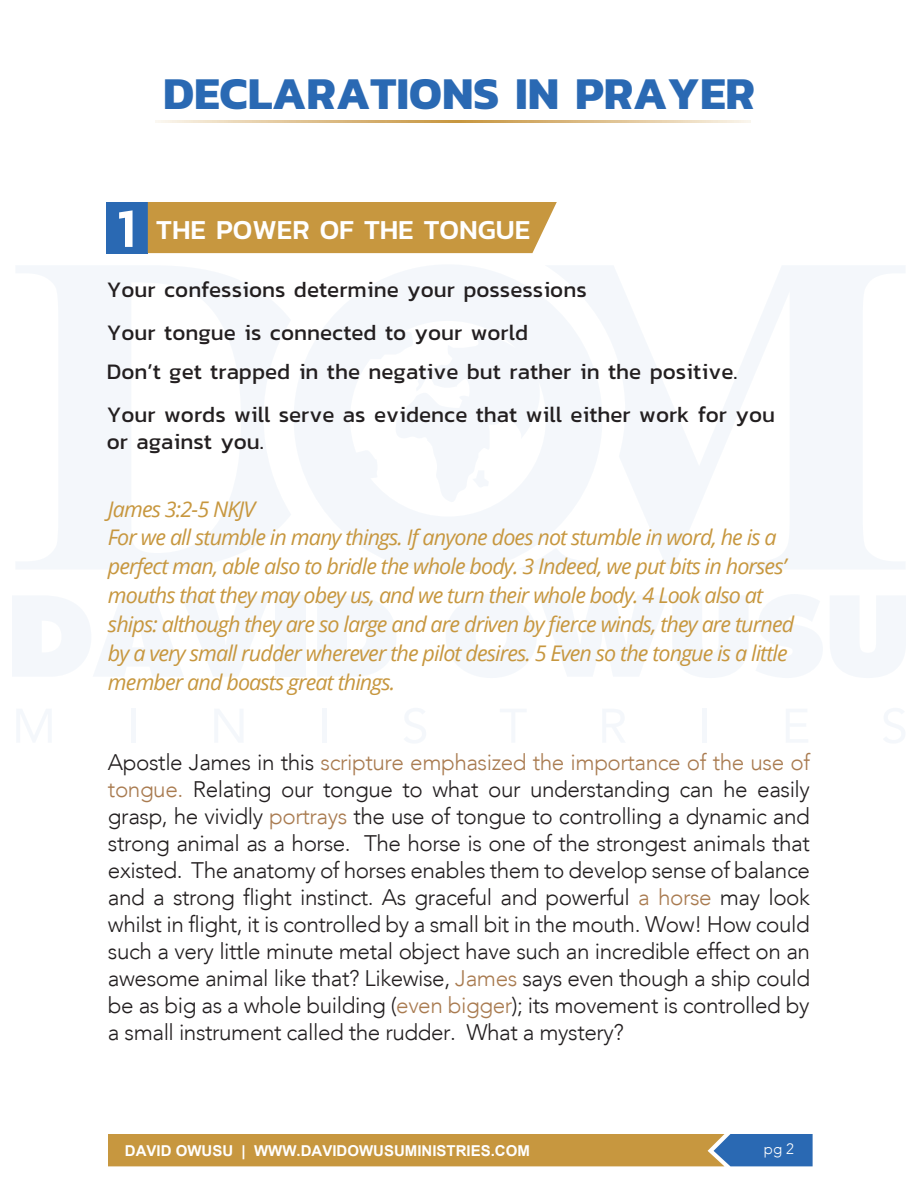
<style>
.page{position:relative;width:918px;height:1188px;background:#fff}
.page>*{position:absolute;margin:0;border:0;box-sizing:border-box;transform-origin:0 0}
.t1{font:500 55.95px "Kanit";color:#fff}
.t2{font:700 46.35px "Kanit";color:#2a69b3}
.t3{font:500 27.9px "Kanit";color:#fff}
.t4{font:300 22.5px/27px "Avenir LT";letter-spacing:-.02em;color:#231f20;text-align:justify}
.t5{font:22.5px/43.7px "Kanit";color:#231f20}
.t6{font:italic 21.6px/28.8px "Open Sans";letter-spacing:-.04em;color:#c7973f}
.t7{font:700 15px "Arial";color:#fff}
.t8{font:300 15px "Avenir LT";color:#fff}
.s1{color:#a97b50}
</style>
<div class="page">
<div style="left:107px;top:202px;width:41px;height:51px;background:#2a69b3"></div>
<div style="left:148px;top:202px;width:409px;height:51px;background:#c7973f"></div>
<svg style="left:294px;top:265px;width:251px;height:308px;fill:#f4f7fb"></svg>
<svg style="left:516px;top:548px;width:29px;height:22px"></svg>
<svg style="left:545px;top:266px;width:360px;height:303px"></svg>
<svg style="left:16px;top:266px;width:275px;height:303px"></svg>
<svg style="left:12px;top:596px;width:257px;height:80px"></svg>
<div style="left:275px;top:595px;width:30px;height:82px;background:#f4f7fb"></div>
<svg style="left:318px;top:596px;width:78px;height:80px"></svg>
<svg style="left:446px;top:594px;width:302px;height:84px"></svg>
<svg style="left:757px;top:594px;width:65px;height:84px"></svg>
<svg style="left:830px;top:596px;width:76px;height:82px"></svg>
<svg style="left:17px;top:709px;width:34px;height:33px"></svg>
<hr style="left:131px;top:709px;width:4px;height:34px;background:#f4f7fb">
<svg style="left:215px;top:709px;width:28px;height:33px"></svg>
<hr style="left:323px;top:709px;width:4px;height:34px;background:#f4f7fb">
<svg style="left:405px;top:708px;width:21px;height:35px"></svg>
<svg style="left:500px;top:709px;width:26px;height:33px"></svg>
<svg style="left:603px;top:709px;width:21px;height:33px"></svg>
<hr style="left:703px;top:709px;width:4px;height:34px;background:#f4f7fb">
<svg style="left:786px;top:709px;width:22px;height:33px"></svg>
<svg style="left:884px;top:708px;width:21px;height:35px"></svg>
<svg style="left:108px;top:1134px;width:705px;height:32px;background:#b3924f"></svg>
<svg style="left:156px;top:120px;width:594px;height:3px;background:#dfc292"></svg>
<h2 class="t2" style="left:163px;top:57px;width:593px">DECLARATIONS IN PRAYER</h2>
<h1 class="t1" style="left:117px;top:186px;width:20px">1</h1>
<p class="t3" style="left:156px;top:209px;width:376px">THE POWER OF THE TONGUE</p>
<p class="t5" style="left:107px;top:267px;width:482px">Your confessions determine your possessions<br>Your tongue is connected to your world</p>
<p class="t5" style="left:107px;top:350px;width:670px;line-height:42.2px">Don’t get trapped in the negative but rather in the positive.<br>Your words will serve as evidence that will either work for you</p>
<p class="t5" style="left:107px;top:419px;width:159px">or against you.</p>
<p class="t6" style="left:108px;top:494px;width:688px">James 3:2-5 NKJV<br>For we all stumble in many things. If anyone does not stumble in word, he is a perfect man, able also to bridle the whole body. 3 Indeed, we put bits in horses’ mouths that they may obey us, and we turn their whole body. 4 Look also at ships: although they are so large and are driven by fierce winds, they are turned by a very small rudder wherever the pilot desires. 5 Even so the tongue is a little member and boasts great things.</p>
<p class="t4" style="left:108px;top:749px;width:704px">Apostle James in this <span class="s1">scripture emphasized the importance of the use of tongue.</span> Relating our tongue to what our understanding can he easily grasp, he vividly <span class="s1">portrays</span> the use of tongue to controlling a dynamic and strong animal as a horse. The horse is one of the strongest animals that existed. The anatomy of horses enables them to develop sense of balance and a strong flight instinct. As graceful and powerful <span class="s1">a horse</span> may look whilst in flight, it is controlled by a small bit in the mouth. Wow! How could such a very little minute metal object have such an incredible effect on an awesome animal like that? Likewise, <span class="s1">James</span> says even though a ship could be as big as a whole building (<span class="s1">even bigger</span>); its movement is controlled by a small instrument called the rudder. What a mystery?</p>
<p class="t7" style="left:125px;top:1140px;width:407px">DAVID OWUSU | WWW.DAVIDOWUSUMINISTRIES.COM</p>
<p class="t8" style="left:764px;top:1140px;width:32px">pg 2</p>
</div>
